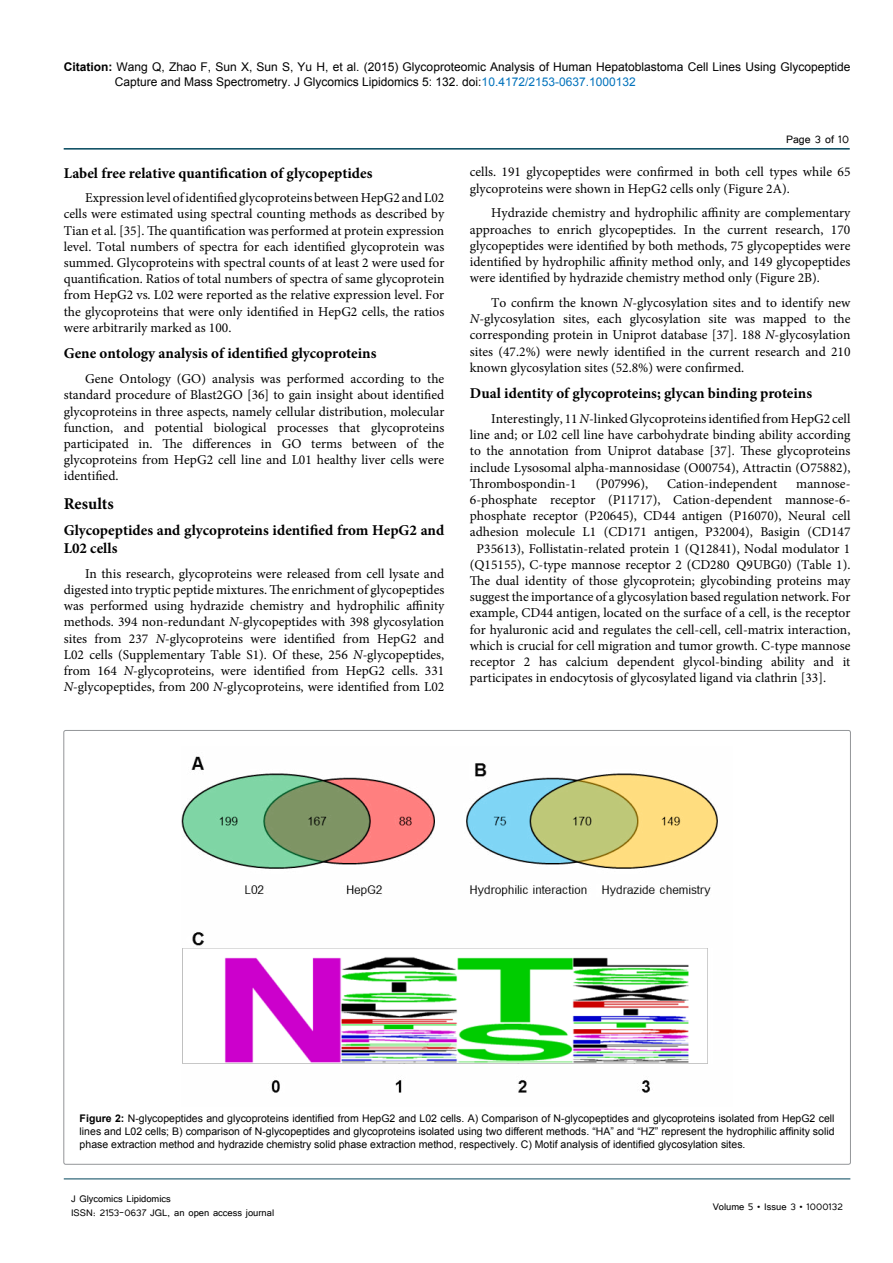
<style>
.page{position:relative;width:893px;height:1263px;background:#fff}
.page>*{position:absolute;margin:0;border:0;box-sizing:border-box;transform-origin:0 0}
.ph1{font:700 16.5px "Minion Pro";color:#000}
.phh1{font:700 15px/18px "Minion Pro";color:#000}
.heading_2{font:700 15px "Minion Pro";color:#000}
.t1{font:13.5px/16.2px "Minion Pro";color:#000;text-align:justify}
.t2{font:13.5px "Tunga";color:#000}
.t3{font:12px/15px "Arial";color:#000}
.t4{font:12px/14.4px "Tunga";color:#000}
.TA_Main_Text{font:10.5px/12.6px "Arial";color:#000;text-align:justify}
.s1{font-weight:700}
.s2{color:#0072bc}
.s3{font-style:italic}
</style>
<div class="page">
<hr style="left:64px;top:148px;width:786px;height:2px;background:#00455b">
<hr style="left:64px;top:1179px;width:786px;height:1px;background:#00455b">
<img style="left:181px;top:756px;width:537px;height:337px">
<p class="t3" style="left:115px;top:59px;width:737px;text-indent:-51px"><span class="s1">Citation:</span> Wang Q, Zhao F, Sun X, Sun S, Yu H, et al. (2015) Glycoproteomic Analysis of Human Hepatoblastoma Cell Lines Using Glycopeptide<br>Capture and Mass Spectrometry. J Glycomics Lipidomics 5: 132. doi:<span class="s2">10.4172/2153-0637.1000132</span></p>
<p class="phh1" style="left:64px;top:164px;width:310px">Label free relative quantification of glycopeptides</p>
<p class="t1" style="left:64px;top:190px;width:382px;text-indent:21px">Expression level of identified glycoproteins between HepG2 and L02 cells were estimated using spectral counting methods as described by Tian et al. [35]. The quantification was performed at protein expression level. Total numbers of spectra for each identified glycoprotein was summed. Glycoproteins with spectral counts of at least 2 were used for quantification. Ratios of total numbers of spectra of same glycoprotein from HepG2 vs. L02 were reported as the relative expression level. For the glycoproteins that were only identified in HepG2 cells, the ratios were arbitrarily marked as 100.</p>
<p class="heading_2" style="left:64px;top:343px;width:314px">Gene ontology analysis of identified glycoproteins</p>
<p class="t1" style="left:64px;top:371px;width:382px;text-indent:21px">Gene Ontology (GO) analysis was performed according to the standard procedure of Blast2GO [36] to gain insight about identified glycoproteins in three aspects, namely cellular distribution, molecular function, and potential biological processes that glycoproteins participated in. The differences in GO terms between of the glycoproteins from HepG2 cell line and L01 healthy liver cells were identified.</p>
<p class="ph1" style="left:64px;top:492px;width:51px">Results</p>
<p class="phh1" style="left:64px;top:521px;width:382px">Glycopeptides and glycoproteins identified from HepG2 and<br>L02 cells</p>
<p class="t1" style="left:64px;top:565px;width:382px;text-indent:21px">In this research, glycoproteins were released from cell lysate and digested into tryptic peptide mixtures. The enrichment of glycopeptides was performed using hydrazide chemistry and hydrophilic affinity methods. 394 non<span class="s3">-</span>redundant <span class="s3">N-</span>glycopeptides with 398 glycosylation sites from 237 <span class="s3">N-</span>glycoproteins were identified from HepG2 and L02 cells (Supplementary Table S1). Of these, 256 <span class="s3">N-</span>glycopeptides, from 164 <span class="s3">N-</span>glycoproteins, were identified from HepG2 cells. 331<br><span class="s3">N-</span>glycopeptides, from 200 <span class="s3">N-</span>glycoproteins, were identified from L02</p>
<p class="t2" style="left:786px;top:131px;width:64px">Page 3 of 10</p>
<p class="t1" style="left:470px;top:164px;width:382px">cells. 191 glycopeptides were confirmed in both cell types while 65 glycoproteins were shown in HepG2 cells only (Figure 2A).</p>
<p class="t1" style="left:470px;top:205px;width:382px;text-indent:21px">Hydrazide chemistry and hydrophilic affinity are complementary approaches to enrich glycopeptides. In the current research, 170 glycopeptides were identified by both methods, 75 glycopeptides were identified by hydrophilic affinity method only, and 149 glycopeptides were identified by hydrazide chemistry method only (Figure 2B).</p>
<p class="t1" style="left:470px;top:295px;width:382px;text-indent:21px">To confirm the known <span class="s3">N</span>-glycosylation sites and to identify new <span class="s3">N</span>-glycosylation sites, each glycosylation site was mapped to the corresponding protein in Uniprot database [37]. 188 <span class="s3">N</span>-glycosylation sites (47.2%) were newly identified in the current research and 210 known glycosylation sites (52.8%) were confirmed.</p>
<p class="phh1" style="left:470px;top:384px;width:344px">Dual identity of glycoproteins; glycan binding proteins</p>
<p class="t1" style="left:470px;top:411px;width:382px;text-indent:21px">Interestingly, 11 <span class="s3">N</span>-linked Glycoproteins identified from HepG2 cell line and; or L02 cell line have carbohydrate binding ability according to the annotation from Uniprot database [37]. These glycoproteins include Lysosomal alpha-mannosidase (O00754), Attractin (O75882), Thrombospondin-1</p>
<p class="t1" style="left:596px;top:475px;width:54px">(P07996),</p>
<p class="t1" style="left:667px;top:475px;width:112px">Cation-independent</p>
<p class="t1" style="left:470px;top:475px;width:382px;text-indent:326px">mannose-6-phosphate receptor (P11717), Cation-dependent mannose-6- phosphate receptor (P20645), CD44 antigen (P16070), Neural cell adhesion molecule L1 (CD171 antigen, P32004), Basigin (CD147，P35613), Follistatin-related protein 1 (Q12841), Nodal modulator 1 (Q15155), C-type mannose receptor 2 (CD280，Q9UBG0) (Table 1).<br>The dual identity of those glycoprotein; glycobinding proteins may suggest the importance of a glycosylation based regulation network. For example, CD44 antigen, located on the surface of a cell, is the receptor for hyaluronic acid and regulates the cell-cell, cell-matrix interaction, which is crucial for cell migration and tumor growth. C-type mannose receptor 2 has calcium dependent glycol-binding ability and it participates in endocytosis of glycosylated ligand via clathrin [33].</p>
<p class="TA_Main_Text" style="left:80px;top:1112px;width:756px"><span class="s1">Figure 2:</span> N-glycopeptides and glycoproteins identified from HepG2 and L02 cells. A) Comparison of N-glycopeptides and glycoproteins isolated from HepG2 cell lines and L02 cells; B) comparison of N-glycopeptides and glycoproteins isolated using two different methods. “HA” and “HZ” represent the hydrophilic affinity solid phase extraction method and hydrazide chemistry solid phase extraction method, respectively. C) Motif analysis of identified glycosylation sites.</p>
<p class="t4" style="left:71px;top:1190px;width:205px">J Glycomics Lipidomics<br>ISSN: 2153-0637 JGL, an open access journal</p>
<p class="t4" style="left:713px;top:1199px;width:132px">Volume 5 • Issue 3 • 1000132</p>
</div>
